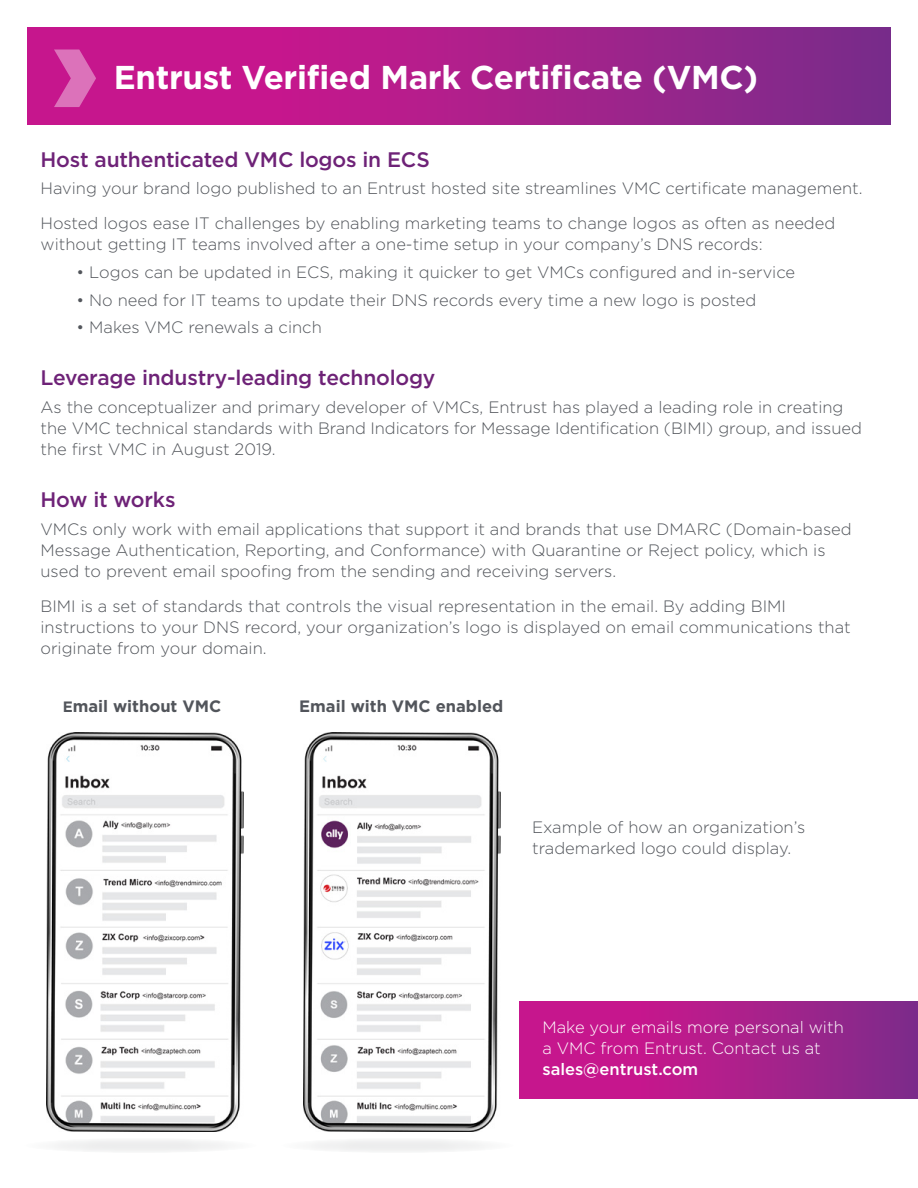
<style>
.page{position:relative;width:918px;height:1188px;background:#fff}
.page>*{position:absolute;margin:0;border:0;box-sizing:border-box;transform-origin:0 0}
.t1{font:700 33px "Gotham";letter-spacing:-.01em;color:#fff}
.t2{font:500 21px "Gotham";letter-spacing:-.01em;color:#6e2277}
.t3{font:300 16.5px/21px "Gotham";color:#52555b}
.t4{font:300 16.5px/21px "Gotham";color:#fff}
.t5{font:700 16.5px "Gotham";color:#52555b}
.t6{font:500 16.5px "Gotham";color:#fff}
.s1{font-size:15px}
</style>
<div class="page">
<div style="left:519px;top:1001px;width:399px;height:98px;background:linear-gradient(to right,#d6128d,#842b8a)"></div>
<svg style="left:27px;top:27px;width:864px;height:98px;background:#aa1f8b"></svg>
<svg style="left:54px;top:50px;width:42px;height:57px;background:#d34da8"></svg>
<img style="left:46px;top:732px;width:198px;height:400px">
<img style="left:303px;top:732px;width:198px;height:400px">
<div style="left:23px;top:1138px;width:235px;height:15px;background:#f3f3f4;border-radius:50%"></div>
<div style="left:280px;top:1138px;width:235px;height:15px;background:#f3f3f4;border-radius:50%"></div>
<h1 class="t1" style="left:114px;top:55px;width:646px">Entrust Verified Mark Certificate (VMC)</h1>
<p class="t2" style="left:40px;top:146px;width:391px">Host authenticated VMC logos in ECS</p>
<p class="t3" style="left:40px;top:171px;width:824px;line-height:34.5px">Having your brand logo published to an Entrust hosted site streamlines VMC certificate management.<br>Hosted logos ease IT challenges by enabling marketing teams to change logos as often as needed</p>
<p class="t3" style="left:40px;top:233px;width:724px">without getting IT teams involved after a one-time setup in your company’s DNS records:</p>
<p class="t3" style="left:77px;top:261px;width:720px">• Logos can be updated in ECS, making it quicker to get VMCs configured and in-service</p>
<p class="t3" style="left:77px;top:289px;width:681px">• No need for IT teams to update their DNS records every time a new logo is posted</p>
<p class="t3" style="left:77px;top:316px;width:247px">• Makes VMC renewals a cinch</p>
<p class="t2" style="left:40px;top:364px;width:396px">Leverage industry-leading technology</p>
<p class="t3" style="left:40px;top:396px;width:823px">As the conceptualizer and primary developer of VMCs, Entrust has played a leading role in creating the VMC technical standards with Brand Indicators for Message Identification (BIMI) group, and issued the first VMC in August 2019.</p>
<p class="t2" style="left:40px;top:486px;width:137px">How it works</p>
<p class="t3" style="left:40px;top:518px;width:813px">VMCs only work with email applications that support it and brands that use DMARC (Domain-based<br>Message Authentication, Reporting, and Conformance) with Quarantine or Reject policy, which is used to prevent email spoofing from the sending and receiving servers.</p>
<p class="t3" style="left:40px;top:595px;width:812px">BIMI is a set of standards that controls the visual representation in the email. By adding BIMI instructions to your DNS record, your organization’s logo is displayed on email communications that originate from your domain.</p>
<p class="t5" style="left:63px;top:695px;width:160px"><span class="s1">E</span>mail without VMC</p>
<p class="t5" style="left:299px;top:695px;width:206px">Email with VMC enabled</p>
<p class="t3" style="left:532px;top:816px;width:275px">Example of how an organization’s trademarked logo could display.</p>
<p class="t4" style="left:542px;top:1016px;width:303px">Make your emails more personal with a VMC from Entrust. Contact us at</p>
<p class="t6" style="left:542px;top:1059px;width:157px">sales@entrust.com</p>
</div>
